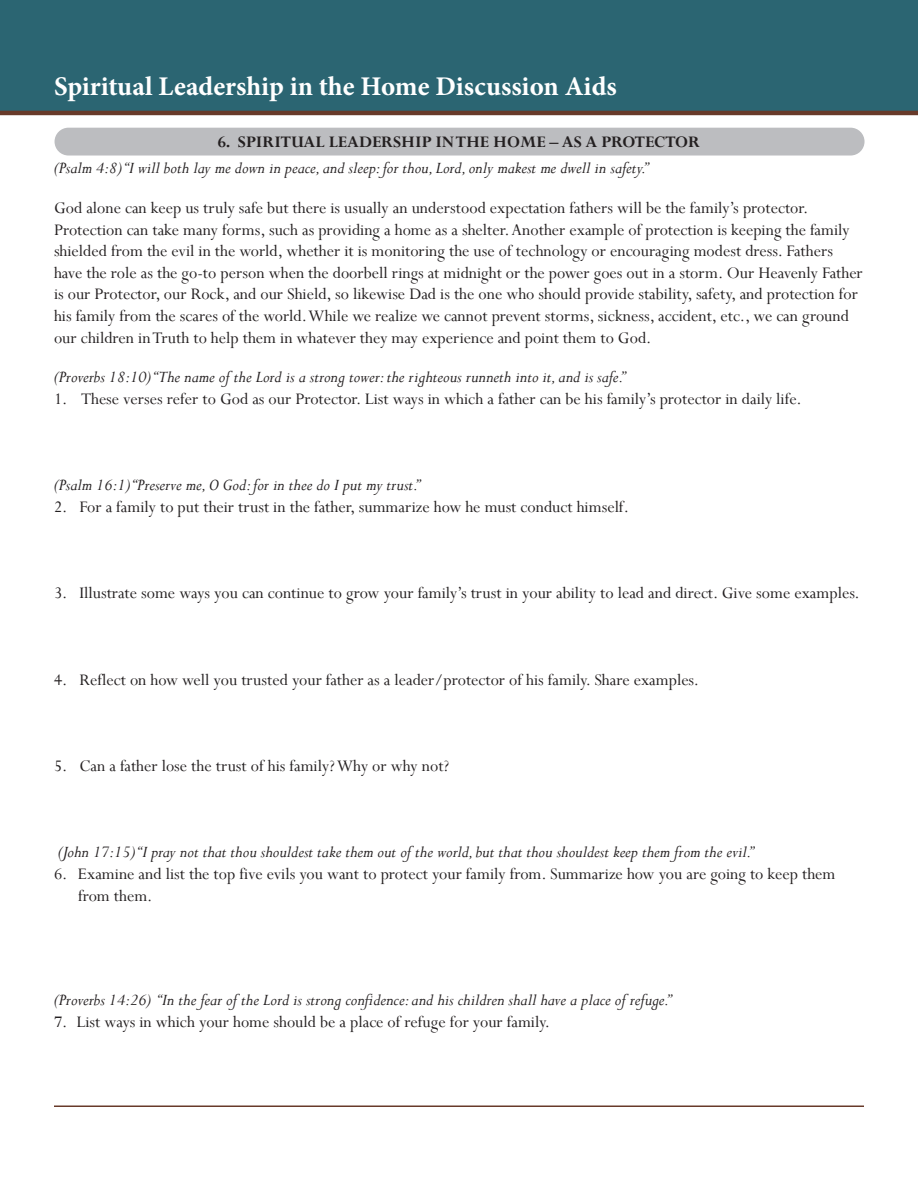
<style>
.page{position:relative;width:918px;height:1188px;background:#fff}
.page>*{position:absolute;margin:0;border:0;box-sizing:border-box;transform-origin:0 0}
.t1{font:700 27px "Minion Pro";color:#fff}
.Main_Body{font:18px/21.6px "Perpetua";color:#231f20}
.headers_within_main{font:18px/21.6px "Perpetua";color:#231f20}
.Scripture{font:italic 18px "Perpetua";color:#231f20}
.Endnote_Text{font:700 18px "Perpetua";color:#231f20}
</style>
<div class="page">
<div style="left:0;top:0;width:918px;height:113px;background:#2b6572"></div>
<hr style="left:54px;top:1106px;width:810px;height:1px;background:#683a2a">
<hr style="left:0;top:111px;width:918px;height:4px;background:#683a2a">
<div style="left:55px;top:128px;width:810px;height:28px;background:#bcbdc0;border-radius:14px"></div>
<h1 class="t1" style="left:54px;top:68px;width:564px">Spiritual Leadership in the Home Discussion Aids</h1>
<p class="Endnote_Text" style="left:218px;top:131px;width:484px">6. SPIRITUAL LEADERSHIP IN THE HOME – AS A PROTECTOR</p>
<p class="Scripture" style="left:54px;top:157px;width:596px">(Psalm 4:8) “I will both lay me down in peace, and sleep: for thou, Lord, only makest me dwell in safety.”</p>
<p class="Main_Body" style="left:54px;top:197px;width:810px">God alone can keep us truly safe but there is usually an understood expectation fathers will be the family’s protector.<br>Protection can take many forms, such as providing a home as a shelter. Another example of protection is keeping the family shielded from the evil in the world, whether it is monitoring the use of technology or encouraging modest dress. Fathers have the role as the go-to person when the doorbell rings at midnight or the power goes out in a storm. Our Heavenly Father is our Protector, our Rock, and our Shield, so likewise Dad is the one who should provide stability, safety, and protection for his family from the scares of the world. While we realize we cannot prevent storms, sickness, accident, etc., we can ground our children in Truth to help them in whatever they may experience and point them to God.</p>
<p class="Scripture" style="left:54px;top:366px;width:573px">(Proverbs 18:10) “The name of the Lord is a strong tower: the righteous runneth into it, and is safe.”</p>
<p class="headers_within_main" style="left:54px;top:387px;width:749px">1. These verses refer to God as our Protector. List ways in which a father can be his family’s protector in daily life.</p>
<p class="Scripture" style="left:54px;top:474px;width:367px">(Psalm 16:1) “Preserve me, O God: for in thee do I put my trust.”</p>
<p class="headers_within_main" style="left:54px;top:495px;width:576px">2. For a family to put their trust in the father, summarize how he must conduct himself.</p>
<p class="headers_within_main" style="left:54px;top:582px;width:807px">3. Illustrate some ways you can continue to grow your family’s trust in your ability to lead and direct. Give some examples.</p>
<p class="headers_within_main" style="left:54px;top:668px;width:647px">4. Reflect on how well you trusted your father as a leader/protector of his family. Share examples.</p>
<p class="headers_within_main" style="left:54px;top:755px;width:397px">5. Can a father lose the trust of his family? Why or why not?</p>
<p class="Scripture" style="left:58px;top:841px;width:697px">(John 17:15) “I pray not that thou shouldest take them out of the world, but that thou shouldest keep them from the evil.”</p>
<p class="headers_within_main" style="left:78px;top:863px;width:759px;text-indent:-24px">6. Examine and list the top five evils you want to protect your family from. Summarize how you are going to keep them from them.</p>
<p class="Scripture" style="left:54px;top:988px;width:619px">(Proverbs 14:26) “In the fear of the Lord is strong confidence: and his children shall have a place of refuge.”</p>
<p class="headers_within_main" style="left:54px;top:1010px;width:498px">7. List ways in which your home should be a place of refuge for your family.</p>
</div>
